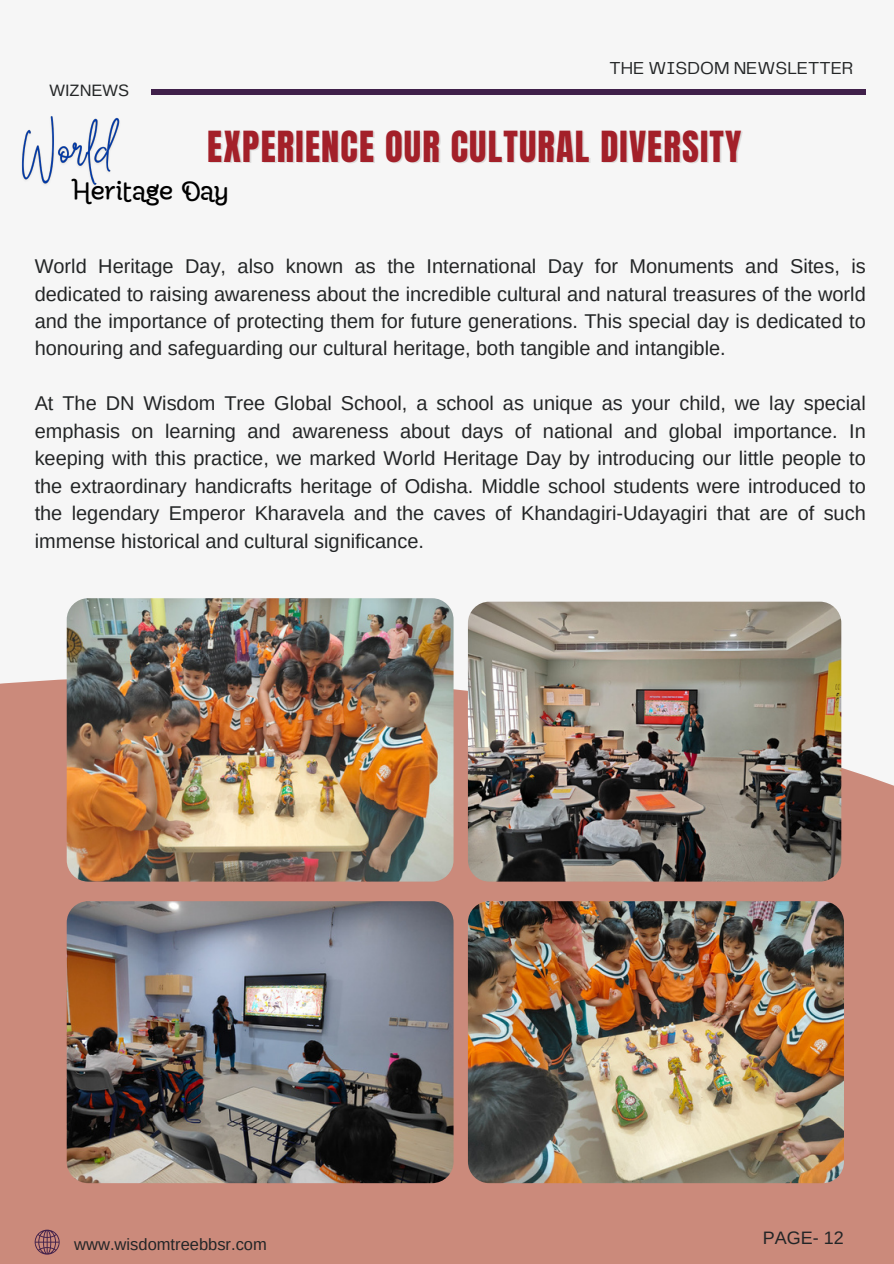
<style>
.page{position:relative;width:894px;height:1264px;background:#fff}
.page>*{position:absolute;margin:0;border:0;box-sizing:border-box;transform-origin:0 0}
.t1{font:36.45px "Anton";letter-spacing:.035em;color:#a32029}
.t2{font:27.3px "Moonjelly ALT";color:#000}
.t3{font:19.95px/27.5px "Arimo";color:#232526;text-align:justify}
.t4{font:18px "Telegraf";color:#232526}
.t5{font:18px "Arimo";color:#232526}
.t6{font:16.5px "Arimo";color:#232526}
</style>
<div class="page">
<div style="left:0;top:0;width:893px;height:1263px;background:#f6f6f6"></div>
<div style="left:151px;top:89px;width:714px;height:6px;background:#40204a"></div>
<div style="left:0;top:676px;width:893px;height:587px;background:#cb8a7b"></div>
<svg style="left:35px;top:1229px;width:24px;height:25px"></svg>
<img style="left:468px;top:901px;width:375px;height:282px;border-radius:21px">
<img style="left:67px;top:901px;width:386px;height:282px;border-radius:21px">
<img style="left:468px;top:601px;width:373px;height:280px;border-radius:21px">
<img style="left:67px;top:598px;width:386px;height:283px;border-radius:21px">
<img style="left:21px;top:116px;width:99px;height:70px">
<p class="t6" style="left:49px;top:81px;width:81px">WIZNEWS</p>
<h5 class="t4" style="left:609px;top:61px;width:245px">THE WISDOM NEWSLETTER</h5>
<p class="t1" style="left:207px;top:120px;width:535px">EXPERIENCE OUR CULTURAL DIVERSITY</p>
<p class="t2" style="left:73px;top:175px;width:157px">Heritage Day</p>
<p class="t3" style="left:35px;top:252px;width:832px">World Heritage Day, also known as the International Day for Monuments and Sites, is dedicated to raising awareness about the incredible cultural and natural treasures of the world and the importance of protecting them for future generations. This special day is dedicated to honouring and safeguarding our cultural heritage, both tangible and intangible.</p>
<p class="t3" style="left:35px;top:389px;width:832px">At The DN Wisdom Tree Global School, a school as unique as your child, we lay special emphasis on learning and awareness about days of national and global importance. In keeping with this practice, we marked World Heritage Day by introducing our little people to the extraordinary handicrafts heritage of Odisha. Middle school students were introduced to the legendary Emperor Kharavela and the caves of Khandagiri-Udayagiri that are of such immense historical and cultural significance.</p>
<h5 class="t6" style="left:74px;top:1234px;width:194px">www.wisdomtreebbsr.com</h5>
<p class="t5" style="left:762px;top:1227px;width:82px">PAGE- 12</p>
</div>
